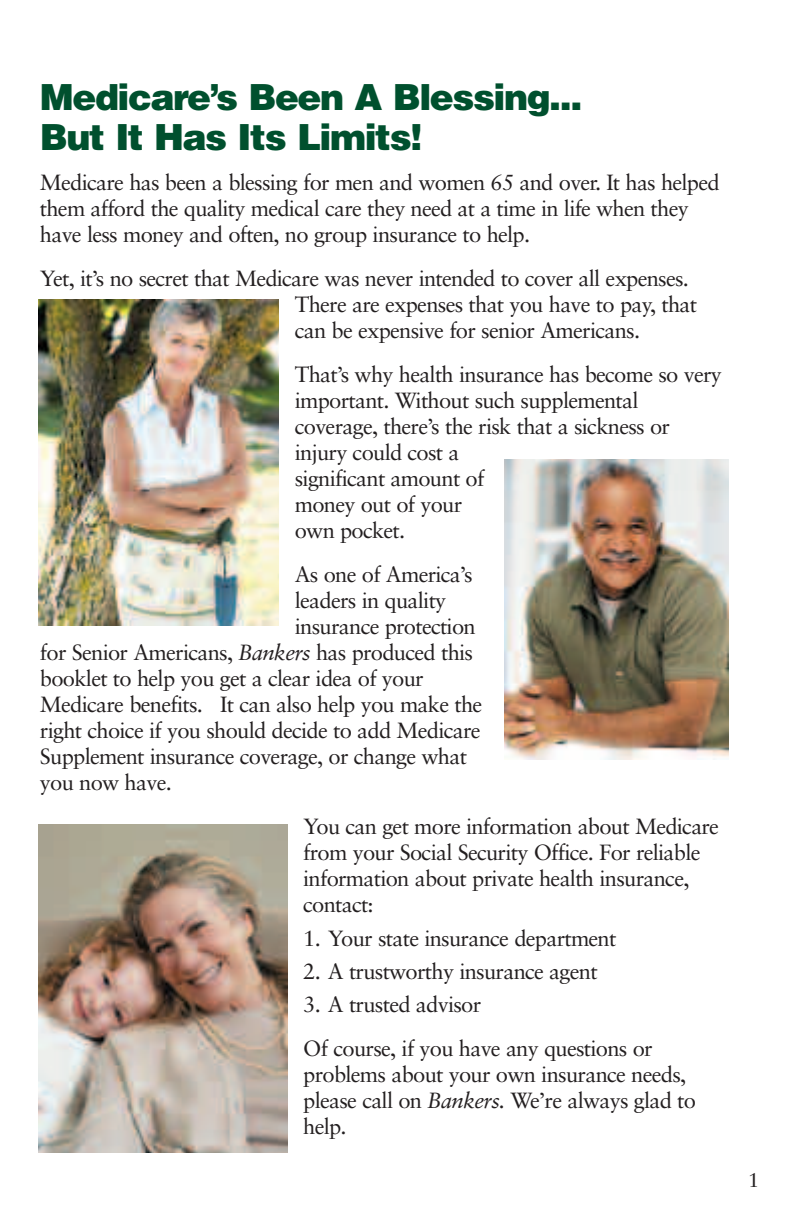
<style>
.page{position:relative;width:792px;height:1224px;background:#fff}
.page>*{position:absolute;margin:0;border:0;box-sizing:border-box;transform-origin:0 0}
.t1{font:900 36px/40px "Helvetica";letter-spacing:-.04em;color:#00502e}
.t2{font:22px/26px "Sabon";letter-spacing:-.035em;color:#231f20}
.t3{font:20px "Sabon";color:#231f20}
.s1{font-style:italic}
</style>
<div class="page">
<img style="left:504px;top:459px;width:224px;height:300px">
<img style="left:38px;top:824px;width:249px;height:329px">
<img style="left:38px;top:300px;width:241px;height:325px">
<h1 class="t1" style="left:40px;top:78px;width:544px">Medicare’s Been A Blessing...<br>But It Has Its Limits!</h1>
<p class="t2" style="left:40px;top:171px;width:681px">Medicare has been a blessing for men and women 65 and over. It has helped them afford the quality medical care they need at a time in life when they have less money and often, no group insurance to help.</p>
<p class="t2" style="left:295px;top:267px;width:404px;text-indent:-255px">Yet, it’s no secret that Medicare was never intended to cover all expenses.<br>There are expenses that you have to pay, that can be expensive for senior Americans.</p>
<p class="t2" style="left:295px;top:363px;width:429px">That’s why health insurance has become so very important. Without such supplemental coverage, there’s the risk that a sickness or injury could cost a<br>significant amount of<br>money out of your<br>own pocket.</p>
<p class="t2" style="left:295px;top:563px;width:179px">As one of America’s</p>
<p class="t2" style="left:295px;top:589px;width:153px">leaders in quality</p>
<p class="t2" style="left:295px;top:615px;width:182px">insurance protection</p>
<p class="t2" style="left:40px;top:641px;width:435px">for Senior Americans, <span class="s1">Bankers</span> has produced this</p>
<p class="t2" style="left:40px;top:667px;width:385px">booklet to help you get a clear idea of your</p>
<p class="t2" style="left:40px;top:693px;width:444px">Medicare benefits. It can also help you make the</p>
<p class="t2" style="left:40px;top:719px;width:442px">right choice if you should decide to add Medicare</p>
<p class="t2" style="left:40px;top:745px;width:429px">Supplement insurance coverage, or change what</p>
<p class="t2" style="left:40px;top:771px;width:133px">you now have.</p>
<p class="t2" style="left:303px;top:815px;width:417px">You can get more information about Medicare from your Social Security Office. For reliable information about private health insurance, contact:</p>
<p class="t2" style="left:303px;top:927px;width:315px">1. Your state insurance department</p>
<p class="t2" style="left:303px;top:960px;width:296px">2. A trustworthy insurance agent</p>
<p class="t2" style="left:303px;top:984px;width:351px;line-height:44px">3. A trusted advisor<br>Of course, if you have any questions or</p>
<p class="t2" style="left:303px;top:1063px;width:394px">problems about your own insurance needs, please call on <span class="s1">Bankers.</span> We’re always glad to help.</p>
<p class="t3" style="left:748px;top:1171px;width:13px">1</p>
</div>
